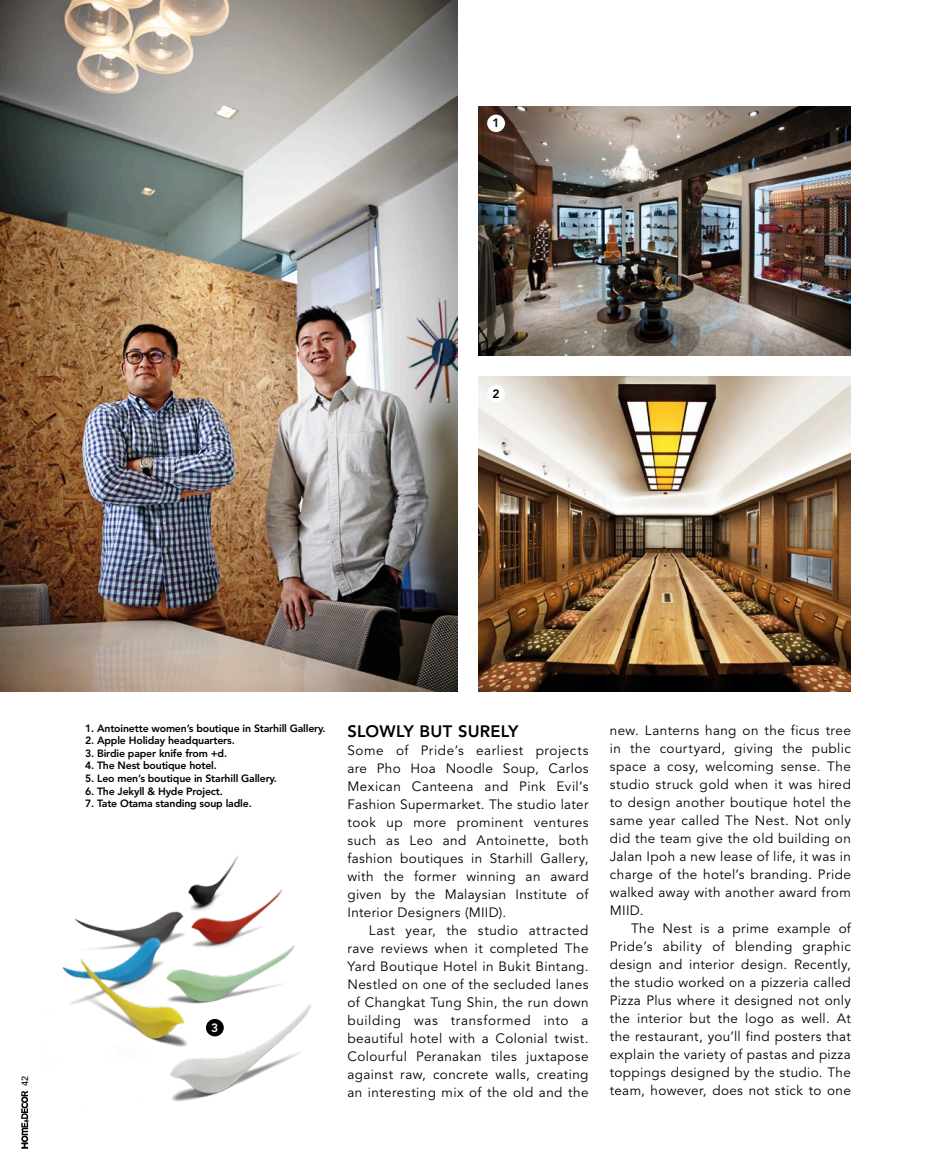
<style>
.page{position:relative;width:936px;height:1170px;background:#fff}
.page>*{position:absolute;margin:0;border:0;box-sizing:border-box;transform-origin:0 0}
.t1{font:800 16.5px "Avenir";letter-spacing:.01em;color:#000}
.t2{font:13.5px/18px "Avenir";letter-spacing:.025em;color:#000;text-align:justify}
.t3{font:800 12px "Avenir";color:#000}
.t4{font:800 12px "Avenir";color:#fff}
.t5{font:800 10.5px "Avenir";letter-spacing:-.015em;color:#000}
.t6{font:500 9px "Avenir";color:#000}
</style>
<div class="page">
<svg style="left:21px;top:1090px;width:7px;height:58px"></svg>
<img style="left:0;top:0;width:457px;height:691px">
<img style="left:478px;top:106px;width:372px;height:249px">
<img style="left:478px;top:376px;width:372px;height:315px">
<div style="left:487px;top:115px;width:18px;height:17px;background:#fff;border-radius:50%"></div>
<div style="left:487px;top:385px;width:18px;height:17px;background:#fff;border-radius:50%"></div>
<img style="left:62px;top:855px;width:249px;height:247px">
<div style="left:206px;top:1018px;width:18px;height:18px;background:#000;border-radius:50%"></div>
<p class="t3" style="left:492px;top:116px;width:9px">1</p>
<p class="t3" style="left:492px;top:386px;width:9px">2</p>
<p class="t6" style="left:20px;top:1086px;width:12px;rotate:-90deg">42</p>
<p class="t5" style="left:85px;top:721px;width:242px">1. Antoinette women’s boutique in Starhill Gallery.</p>
<p class="t5" style="left:85px;top:734px;width:151px">2. Apple Holiday headquarters.</p>
<p class="t5" style="left:85px;top:746px;width:144px">3. Birdie paper knife from +d.</p>
<p class="t5" style="left:85px;top:759px;width:133px">4. The Nest boutique hotel.</p>
<p class="t5" style="left:85px;top:772px;width:193px">5. Leo men’s boutique in Starhill Gallery.</p>
<p class="t5" style="left:85px;top:784px;width:139px">6. The Jekyll &amp; Hyde Project.</p>
<p class="t5" style="left:85px;top:797px;width:168px">7. Tate Otama standing soup ladle.</p>
<p class="t4" style="left:211px;top:1020px;width:9px">3</p>
<p class="t1" style="left:347px;top:721px;width:173px">SLOWLY BUT SURELY</p>
<p class="t2" style="left:347px;top:741px;width:242px">Some of Pride’s earliest projects are Pho Hoa Noodle Soup, Carlos Mexican Canteena and Pink Evil’s Fashion Supermarket. The studio later took up more prominent ventures such as Leo and Antoinette, both fashion boutiques in Starhill Gallery, with the former winning an award given by the Malaysian Institute of Interior Designers (MIID).</p>
<p class="t2" style="left:347px;top:921px;width:242px;text-indent:21px">Last year, the studio attracted rave reviews when it completed The Yard Boutique Hotel in Bukit Bintang.<br>Nestled on one of the secluded lanes of Changkat Tung Shin, the run down building was transformed into a beautiful hotel with a Colonial twist.<br>Colourful Peranakan tiles juxtapose against raw, concrete walls, creating an interesting mix of the old and the</p>
<p class="t2" style="left:609px;top:721px;width:242px">new. Lanterns hang on the ficus tree in the courtyard, giving the public space a cosy, welcoming sense. The studio struck gold when it was hired to design another boutique hotel the same year called The Nest. Not only did the team give the old building on Jalan Ipoh a new lease of life, it was in charge of the hotel’s branding. Pride walked away with another award from MIID.</p>
<p class="t2" style="left:609px;top:919px;width:242px;text-indent:21px">The Nest is a prime example of Pride’s ability of blending graphic design and interior design. Recently, the studio worked on a pizzeria called Pizza Plus where it designed not only the interior but the logo as well. At the restaurant, you’ll find posters that explain the variety of pastas and pizza toppings designed by the studio. The team, however, does not stick to one</p>
</div>
